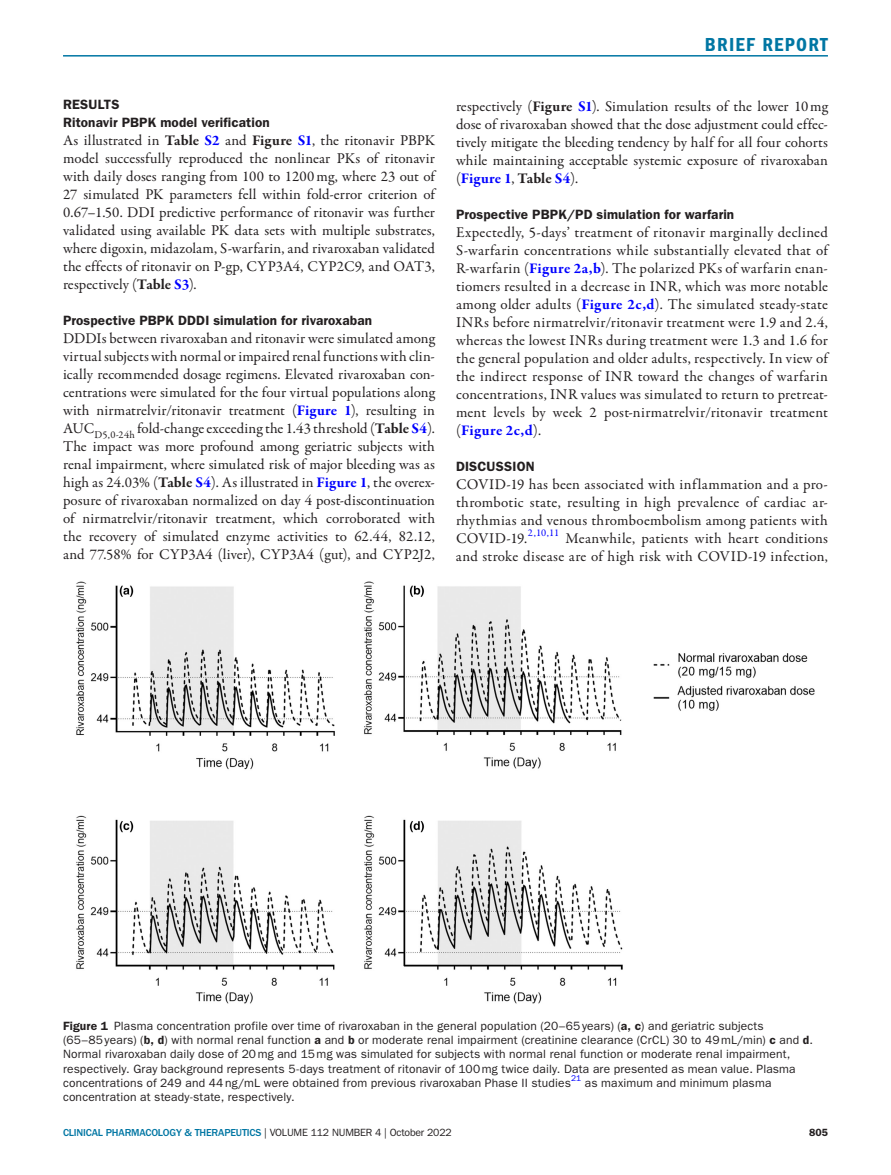
<style>
.page{position:relative;width:891px;height:1175px;background:#fff}
.page>*{position:absolute;margin:0;border:0;box-sizing:border-box;transform-origin:0 0}
.t1{font:19.5px "ITC Franklin Gothic Std Dm Cd";letter-spacing:.065em;color:#0076a3}
.t2{font:15px/18px "Garamond Premr Pro";letter-spacing:.01em;color:#231f20;text-align:justify}
.t3{font:600 13.5px/18px "ITC Franklin Gothic Std";letter-spacing:.01em;color:#231f20}
.t4{font:12px/14.2px "ITC Franklin Gothic Std";letter-spacing:.015em;color:#231f20}
.t5{font:500 10.5px "ITC Franklin Gothic Std";letter-spacing:-.015em;color:#0076a3}
.t6{font:10.5px "Garamond Premr Pro";color:#00f}
.t7{font:600 10.5px "ITC Franklin Gothic Std";color:#231f20}
.s1{font-weight:700}
.s2{font-weight:700;color:#00f}
.s3{font-weight:600}
.s4{font-weight:400;color:#231f20}
</style>
<div class="page">
<hr style="left:63px;top:55px;width:765px;height:2px;background:#0076a3">
<img style="left:76px;top:581px;width:739px;height:423px">
<h1 class="t1" style="left:705px;top:33px;width:125px">BRIEF REPORT</h1>
<p class="t3" style="left:63px;top:95px;width:208px">RESULTS<br>Ritonavir PBPK model verification</p>
<p class="t2" style="left:63px;top:132px;width:374px">As illustrated in <span class="s1">Table</span> <span class="s2">S2</span> and <span class="s1">Figure</span> <span class="s2">S1</span>, the ritonavir PBPK model successfully reproduced the nonlinear PKs of ritonavir with daily doses ranging from 100 to 1200mg, where 23 out of 27 simulated PK parameters fell within fold-error criterion of 0.67–1.50. DDI predictive performance of ritonavir was further validated using available PK data sets with multiple substrates, where digoxin, midazolam, S-warfarin, and rivaroxaban validated the effects of ritonavir on P-gp, CYP3A4, CYP2C9, and OAT3, respectively (<span class="s1">Table</span> <span class="s2">S3</span>).</p>
<p class="t3" style="left:63px;top:311px;width:311px">Prospective PBPK DDDI simulation for rivaroxaban</p>
<p class="t2" style="left:63px;top:330px;width:374px">DDDIs between rivaroxaban and ritonavir were simulated among virtual subjects with normal or impaired renal functions with clin&shy;ically recommended dosage regimens. Elevated rivaroxaban con&shy;centrations were simulated for the four virtual populations along with nirmatrelvir/ritonavir treatment (<span class="s2">Figure 1</span>), resulting in AUC<sub>D5,0-24h</sub> fold-change exceeding the 1.43 threshold (<span class="s1">Table</span> <span class="s2">S4</span>).<br>The impact was more profound among geriatric subjects with renal impairment, where simulated risk of major bleeding was as high as 24.03% (<span class="s1">Table</span> <span class="s2">S4</span>). As illustrated in <span class="s2">Figure 1</span>, the overex&shy;posure of rivaroxaban normalized on day 4 post-discontinuation of nirmatrelvir/ritonavir treatment, which corroborated with the recovery of simulated enzyme activities to 62.44, 82.12, and 77.58% for CYP3A4 (liver), CYP3A4 (gut), and CYP2J2,</p>
<p class="t2" style="left:456px;top:97px;width:373px">respectively (<span class="s1">Figure</span> <span class="s2">S1</span>). Simulation results of the lower 10mg dose of rivaroxaban showed that the dose adjustment could effec&shy;tively mitigate the bleeding tendency by half for all four cohorts while maintaining acceptable systemic exposure of rivaroxaban (<span class="s2">Figure 1</span>, <span class="s1">Table</span> <span class="s2">S4</span>).</p>
<p class="t3" style="left:456px;top:205px;width:280px">Prospective PBPK/PD simulation for warfarin</p>
<p class="t2" style="left:456px;top:223px;width:374px">Expectedly, 5-days’ treatment of ritonavir marginally declined S-warfarin concentrations while substantially elevated that of R-warfarin (<span class="s2">Figure 2a,b</span>). The polarized PKs of warfarin enan&shy;tiomers resulted in a decrease in INR, which was more notable among older adults (<span class="s2">Figure 2c,d</span>). The simulated steady-state INRs before nirmatrelvir/ritonavir treatment were 1.9 and 2.4, whereas the lowest INRs during treatment were 1.3 and 1.6 for the general population and older adults, respectively. In view of the indirect response of INR toward the changes of warfarin concentrations, INR values was simulated to return to pretreat&shy;ment levels by week 2 post-nirmatrelvir/ritonavir treatment (<span class="s2">Figure 2c,d</span>).</p>
<p class="t3" style="left:456px;top:457px;width:80px">DISCUSSION</p>
<p class="t2" style="left:456px;top:475px;width:373px">COVID-19 has been associated with inflammation and a pro&shy;thrombotic state, resulting in high prevalence of cardiac ar&shy;rhythmias and venous thromboembolism among patients with COVID-19.</p>
<p class="t6" style="left:528px;top:526px;width:33px">2,10,11</p>
<p class="t2" style="left:456px;top:529px;width:373px;text-align:right">Meanwhile, patients with heart conditions<br>and stroke disease are of high risk with COVID-19 infection,</p>
<p class="t4" style="left:63px;top:1018px;width:752px"><span class="s3">Figure 1</span> Plasma concentration profile over time of rivaroxaban in the general population (20–65years) (<span class="s3">a, c</span>) and geriatric subjects (65–85years) (<span class="s3">b, d</span>) with normal renal function <span class="s3">a</span> and <span class="s3">b</span> or moderate renal impairment (creatinine clearance (CrCL) 30 to 49mL/min) <span class="s3">c</span> and <span class="s3">d</span>.<br>Normal rivaroxaban daily dose of 20mg and 15mg was simulated for subjects with normal renal function or moderate renal impairment, respectively. Gray background represents 5-days treatment of ritonavir of 100mg twice daily. Data are presented as mean value. Plasma concentrations of 249 and 44ng/mL were obtained from previous rivaroxaban Phase II studies<sup>21</sup> as maximum and minimum plasma concentration at steady-state, respectively.</p>
<p class="t5" style="left:63px;top:1126px;width:390px">CLINICAL PHARMACOLOGY &amp; THERAPEUTICS <span class="s4">| VOLUME 112 NUMBER 4 | October 2022</span></p>
<p class="t7" style="left:809px;top:1125px;width:20px">805</p>
</div>
